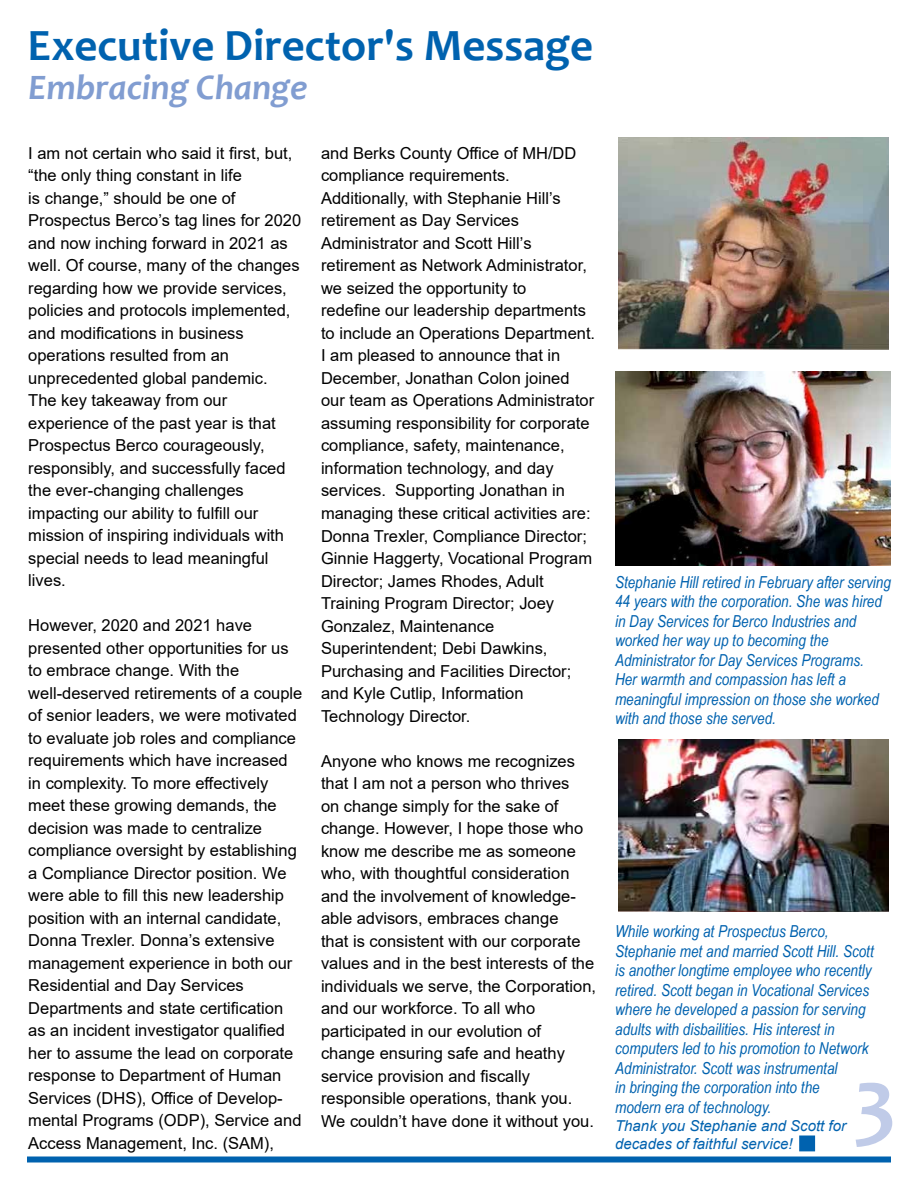
<style>
.page{position:relative;width:918px;height:1188px;background:#fff}
.page>*{position:absolute;margin:0;border:0;box-sizing:border-box;transform-origin:0 0}
.t1{font:700 90px "Candara";color:#c0cbe8}
.t2{font:700 45px "Candara";color:#0062af}
.t3{font:italic 700 36px "Candara";color:#819dd1}
.t4{font:16.5px/22.5px "Arial";color:#000}
.t5{font:italic 16.5px/19.5px "Arial Narrow";color:#0062af}
.t6{font:italic 15px/18px "Arial";color:#0062af}
</style>
<div class="page">
<div style="left:27px;top:1156px;width:864px;height:6px;background:#0062af"></div>
<div style="left:799px;top:1136px;width:16px;height:15px;background:#0062af"></div>
<img style="left:618px;top:138px;width:270px;height:212px">
<img style="left:618px;top:740px;width:270px;height:172px">
<img style="left:615px;top:372px;width:276px;height:193px">
<h2 class="t2" style="left:28px;top:17px;width:567px">Executive Director's Message</h2>
<h3 class="t3" style="left:28px;top:65px;width:281px">Embracing Change</h3>
<p class="t4" style="left:28px;top:142px;width:275px">I am not certain who said it first, but, “the only thing constant in life<br>is change,” should be one of<br>Prospectus Berco’s tag lines for 2020 and now inching forward in 2021 as well. Of course, many of the changes regarding how we provide services, policies and protocols implemented, and modifications in business operations resulted from an unprecedented global pandemic.<br>The key takeaway from our experience of the past year is that<br>Prospectus Berco courageously, responsibly, and successfully faced the ever-changing challenges impacting our ability to fulfill our mission of inspiring individuals with special needs to lead meaningful lives.</p>
<p class="t4" style="left:28px;top:614px;width:276px">However, 2020 and 2021 have presented other opportunities for us to embrace change. With the well-deserved retirements of a couple of senior leaders, we were motivated to evaluate job roles and compliance requirements which have increased in complexity. To more effectively meet these growing demands, the decision was made to centralize compliance oversight by establishing a Compliance Director position. We were able to fill this new leadership position with an internal candidate, Donna Trexler. Donna’s extensive management experience in both our Residential and Day Services Departments and state certification as an incident investigator qualified her to assume the lead on corporate response to Department of Human Services (DHS), Office of Develop&shy;mental Programs (ODP), Service and Access Management, Inc. (SAM),</p>
<p class="t4" style="left:321px;top:142px;width:276px">and Berks County Office of MH/DD compliance requirements.<br>Additionally, with Stephanie Hill’s retirement as Day Services Administrator and Scott Hill’s retirement as Network Administrator, we seized the opportunity to<br>redefine our leadership departments to include an Operations Department.<br>I am pleased to announce that in December, Jonathan Colon joined our team as Operations Administrator assuming responsibility for corporate compliance, safety, maintenance, information technology, and day services. Supporting Jonathan in managing these critical activities are:<br>Donna Trexler, Compliance Director; Ginnie Haggerty, Vocational Program Director; James Rhodes, Adult Training Program Director; Joey Gonzalez, Maintenance Superintendent; Debi Dawkins, Purchasing and Facilities Director; and Kyle Cutlip, Information Technology Director.</p>
<p class="t4" style="left:321px;top:749px;width:277px">Anyone who knows me recognizes that I am not a person who thrives<br>on change simply for the sake of change. However, I hope those who know me describe me as someone who, with thoughtful consideration and the involvement of knowledge&shy;able advisors, embraces change<br>that is consistent with our corporate values and in the best interests of the individuals we serve, the Corporation, and our workforce. To all who participated in our evolution of change ensuring safe and heathy service provision and fiscally responsible operations, thank you.<br>We couldn’t have done it without you.</p>
<p class="t5" style="left:615px;top:572px;width:277px">Stephanie Hill retired in February after serving 44 years with the corporation. She was hired in Day Services for Berco Industries and worked her way up to becoming the Administrator for Day Services Programs.<br>Her warmth and compassion has left a meaningful impression on those she worked with and those she served.</p>
<p class="t5" style="left:615px;top:921px;width:260px">While working at Prospectus Berco, Stephanie met and married Scott Hill. Scott is another longtime employee who recently retired. Scott began in Vocational Services where he developed a passion for serving adults with disbailities. His interest in computers led to his promotion to Network Administrator. Scott was instrumental<br>in bringing the corporation into the<br>modern era of technology.</p>
<p class="t6" style="left:615px;top:1117px;width:232px">Thank you Stephanie and Scott for decades of faithful service!</p>
<h1 class="t1" style="left:854px;top:1044px;width:44px">3</h1>
</div>
